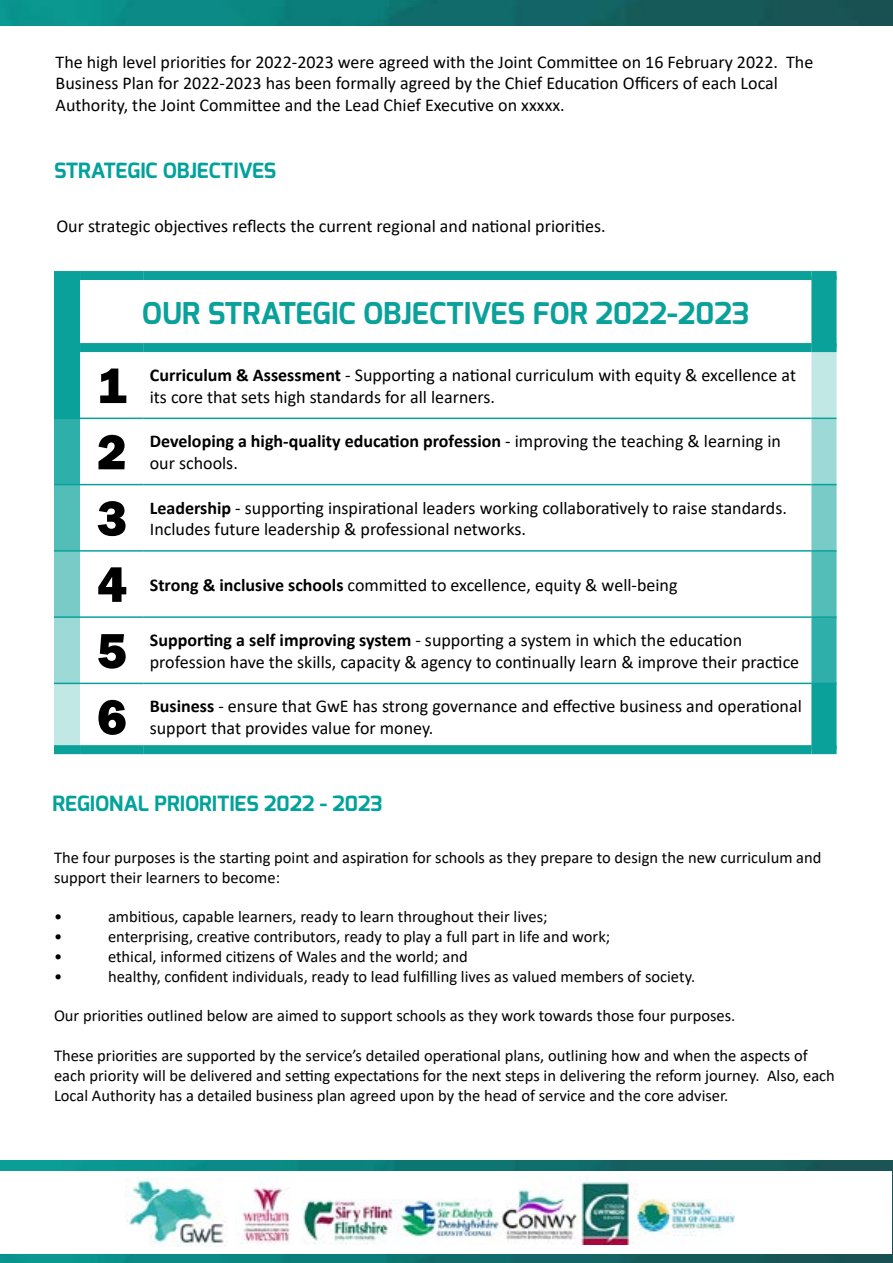
<style>
.page{position:relative;width:893px;height:1263px;background:#fff}
.page>*{position:absolute;margin:0;border:0;box-sizing:border-box;transform-origin:0 0}
.t1{font:800 51px "Franklin Gothic";color:#000}
.t2{font:700 30px "Exo";color:#0aa19a}
.t3{font:700 21px "Exo";color:#00a29b}
.t4{font:18px/21.6px "Calibri";color:#000}
.t5{font:16.5px/19.8px "Calibri";color:#000}
.s1{font-weight:700}
</style>
<div class="page">
<img style="left:0;top:1161px;width:893px;height:102px">
<img style="left:0;top:0;width:893px;height:25px">
<div style="left:0;top:1171px;width:892px;height:82px;background:#fff"></div>
<img style="left:242px;top:1180px;width:493px;height:64px">
<img style="left:125px;top:1177px;width:99px;height:69px">
<svg style="left:54px;top:280px;width:782px;height:63px"></svg>
<svg style="left:54px;top:352px;width:782px;height:393px"></svg>
<svg style="left:54px;top:419px;width:782px;height:264px"></svg>
<svg style="left:54px;top:485px;width:782px;height:131px"></svg>
<svg style="left:54px;top:418px;width:26px;height:1px"></svg>
<hr style="left:80px;top:418px;width:64px;height:1px;background:#0aa19a">
<hr style="left:144px;top:418px;width:667px;height:1px;background:#0aa19a">
<svg style="left:811px;top:418px;width:25px;height:1px"></svg>
<svg style="left:54px;top:484px;width:26px;height:1px"></svg>
<hr style="left:80px;top:484px;width:64px;height:1px;background:#0aa19a">
<hr style="left:144px;top:484px;width:667px;height:1px;background:#0aa19a">
<svg style="left:811px;top:484px;width:25px;height:1px"></svg>
<hr style="left:54px;top:550px;width:26px;height:2px;background:#0aa19a">
<hr style="left:80px;top:550px;width:64px;height:2px;background:#0aa19a">
<hr style="left:144px;top:550px;width:667px;height:2px;background:#0aa19a">
<hr style="left:811px;top:550px;width:25px;height:2px;background:#0aa19a">
<hr style="left:54px;top:616px;width:26px;height:2px;background:#0aa19a">
<hr style="left:80px;top:616px;width:64px;height:2px;background:#0aa19a">
<hr style="left:144px;top:616px;width:667px;height:2px;background:#0aa19a">
<hr style="left:811px;top:616px;width:25px;height:2px;background:#0aa19a">
<svg style="left:54px;top:683px;width:26px;height:1px"></svg>
<hr style="left:80px;top:683px;width:64px;height:1px;background:#0aa19a">
<hr style="left:144px;top:683px;width:667px;height:1px;background:#0aa19a">
<svg style="left:811px;top:683px;width:25px;height:1px"></svg>
<div style="left:54px;top:745px;width:26px;height:9px;background:#0aa19a"></div>
<div style="left:80px;top:745px;width:64px;height:9px;background:#0aa19a"></div>
<div style="left:144px;top:745px;width:667px;height:9px;background:#0aa19a"></div>
<div style="left:811px;top:745px;width:25px;height:9px;background:#0aa19a"></div>
<div style="left:54px;top:271px;width:26px;height:9px;background:#0aa19a"></div>
<div style="left:80px;top:271px;width:64px;height:9px;background:#0aa19a"></div>
<div style="left:144px;top:271px;width:667px;height:9px;background:#0aa19a"></div>
<div style="left:811px;top:271px;width:25px;height:9px;background:#0aa19a"></div>
<div style="left:54px;top:343px;width:26px;height:9px;background:#0aa19a"></div>
<div style="left:80px;top:343px;width:64px;height:9px;background:#0aa19a"></div>
<div style="left:144px;top:343px;width:667px;height:9px;background:#0aa19a"></div>
<div style="left:811px;top:343px;width:25px;height:9px;background:#0aa19a"></div>
<p class="t4" style="left:56px;top:50px;width:759px">The high level priorities for 2022-2023 were agreed with the Joint Committee on 16 February 2022. The<br>Business Plan for 2022-2023 has been formally agreed by the Chief Education Officers of each Local<br>Authority, the Joint Committee and the Lead Chief Executive on xxxxx.</p>
<p class="t3" style="left:54px;top:157px;width:224px">STRATEGIC OBJECTIVES</p>
<p class="t4" style="left:56px;top:214px;width:551px">Our strategic objectives reflects the current regional and national priorities.</p>
<h2 class="t2" style="left:142px;top:293px;width:609px">OUR STRATEGIC OBJECTIVES FOR 2022-2023</h2>
<h1 class="t1" style="left:97px;top:353px;width:31px">1</h1>
<p class="t4" style="left:150px;top:364px;width:648px"><span class="s1">Curriculum &amp; Assessment</span> - Supporting a national curriculum with equity &amp; excellence at its core that sets high standards for all learners.</p>
<h1 class="t1" style="left:97px;top:419px;width:31px">2</h1>
<p class="t4" style="left:150px;top:430px;width:633px"><span class="s1">Developing a high-quality education profession</span> - improving the teaching &amp; learning in our schools.</p>
<h1 class="t1" style="left:97px;top:485px;width:31px">3</h1>
<p class="t4" style="left:150px;top:496px;width:639px"><span class="s1">Leadership</span> - supporting inspirational leaders working collaboratively to raise standards.<br>Includes future leadership &amp; professional networks.</p>
<h1 class="t1" style="left:97px;top:552px;width:31px">4</h1>
<p class="t4" style="left:150px;top:573px;width:529px"><span class="s1">Strong &amp; inclusive schools</span> committed to excellence, equity &amp; well-being</p>
<h1 class="t1" style="left:97px;top:618px;width:31px">5</h1>
<p class="t4" style="left:150px;top:629px;width:651px"><span class="s1">Supporting a self improving system</span> - supporting a system in which the education profession have the skills, capacity &amp; agency to continually learn &amp; improve their practice</p>
<h1 class="t1" style="left:97px;top:684px;width:31px">6</h1>
<p class="t4" style="left:150px;top:695px;width:653px"><span class="s1">Business</span> - ensure that GwE has strong governance and effective business and operational support that provides value for money.</p>
<p class="t3" style="left:52px;top:789px;width:332px">REGIONAL PRIORITIES 2022 - 2023</p>
<p class="t5" style="left:54px;top:847px;width:769px">The four purposes is the starting point and aspiration for schools as they prepare to design the new curriculum and support their learners to become:</p>
<p class="t5" style="left:54px;top:906px;width:10px">•</p>
<p class="t5" style="left:108px;top:906px;width:441px">ambitious, capable learners, ready to learn throughout their lives;</p>
<p class="t5" style="left:54px;top:926px;width:10px">•</p>
<p class="t5" style="left:108px;top:926px;width:504px">enterprising, creative contributors, ready to play a full part in life and work;</p>
<p class="t5" style="left:54px;top:946px;width:10px">•</p>
<p class="t5" style="left:108px;top:946px;width:361px">ethical, informed citizens of Wales and the world; and</p>
<p class="t5" style="left:54px;top:966px;width:10px">•</p>
<p class="t5" style="left:108px;top:966px;width:589px">healthy, confident individuals, ready to lead fulfilling lives as valued members of society.</p>
<p class="t5" style="left:54px;top:1005px;width:683px">Our priorities outlined below are aimed to support schools as they work towards those four purposes.</p>
<p class="t5" style="left:54px;top:1045px;width:782px">These priorities are supported by the service’s detailed operational plans, outlining how and when the aspects of each priority will be delivered and setting expectations for the next steps in delivering the reform journey. Also, each<br>Local Authority has a detailed business plan agreed upon by the head of service and the core adviser.</p>
</div>
